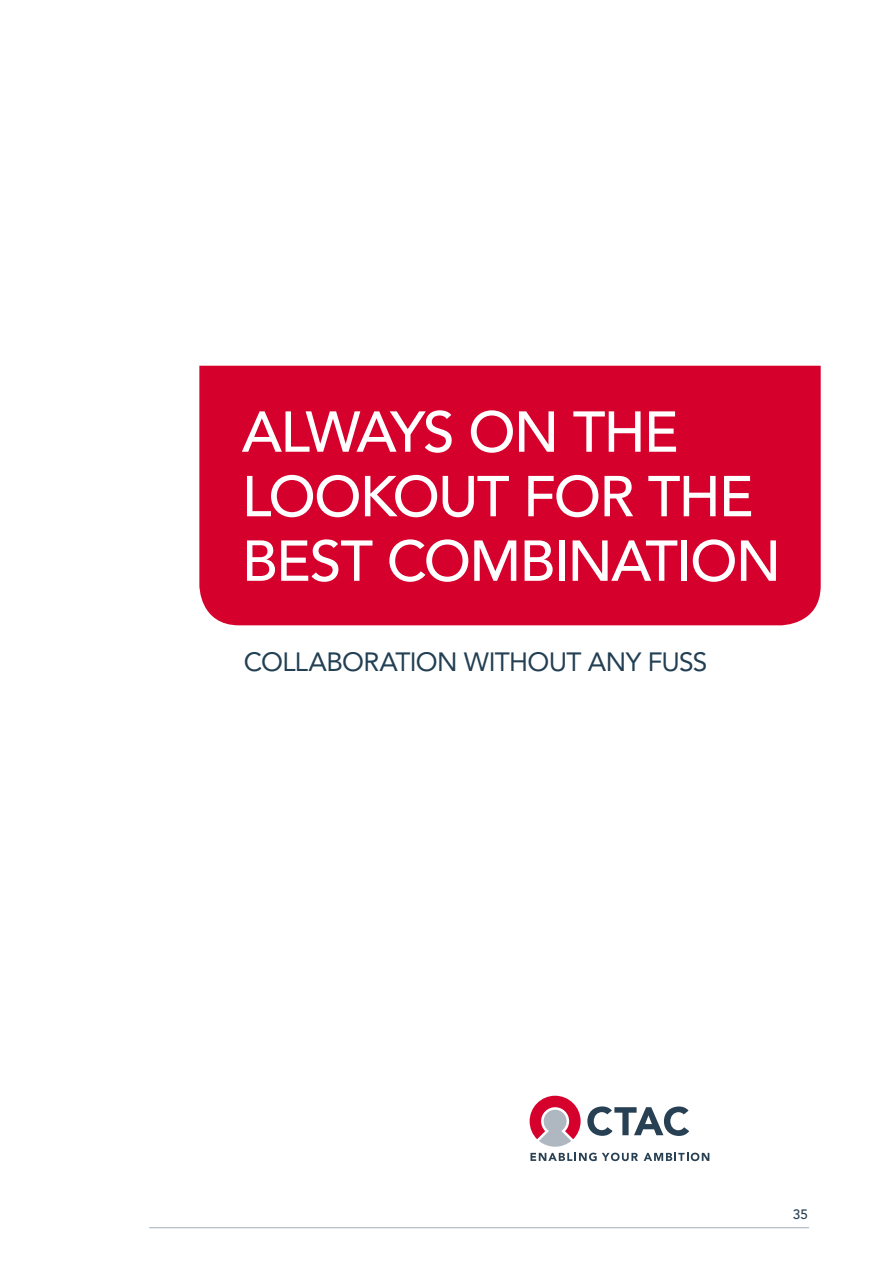
<style>
.page{position:relative;width:893px;height:1263px;background:#fff}
.page>*{position:absolute;margin:0;border:0;box-sizing:border-box;transform-origin:0 0}
.t1{font:500 57px/64.5px "Avenir";letter-spacing:-.03em;color:#fff}
.t2{font:26.25px "Avenir";letter-spacing:-.025em;color:#223f53}
.t3{font:500 13.5px "Avenir";color:#284053}
</style>
<div class="page">
<svg style="left:530px;top:1096px;width:51px;height:51px"></svg>
<svg style="left:587px;top:1106px;width:102px;height:30px"></svg>
<svg style="left:530px;top:1153px;width:108px;height:8px"></svg>
<svg style="left:644px;top:1153px;width:65px;height:8px"></svg>
<div style="left:199px;top:366px;width:622px;height:259px;background:#d6002d"></div>
<hr style="left:150px;top:1227px;width:659px;height:1px;background:#afb7c0">
<p class="t1" style="left:242px;top:401px;width:541px">ALWAYS ON THE<br>LOOKOUT FOR THE<br>BEST COMBINATION</p>
<p class="t2" style="left:244px;top:647px;width:465px">COLLABORATION WITHOUT ANY FUSS</p>
<p class="t3" style="left:793px;top:1206px;width:17px">35</p>
</div>
